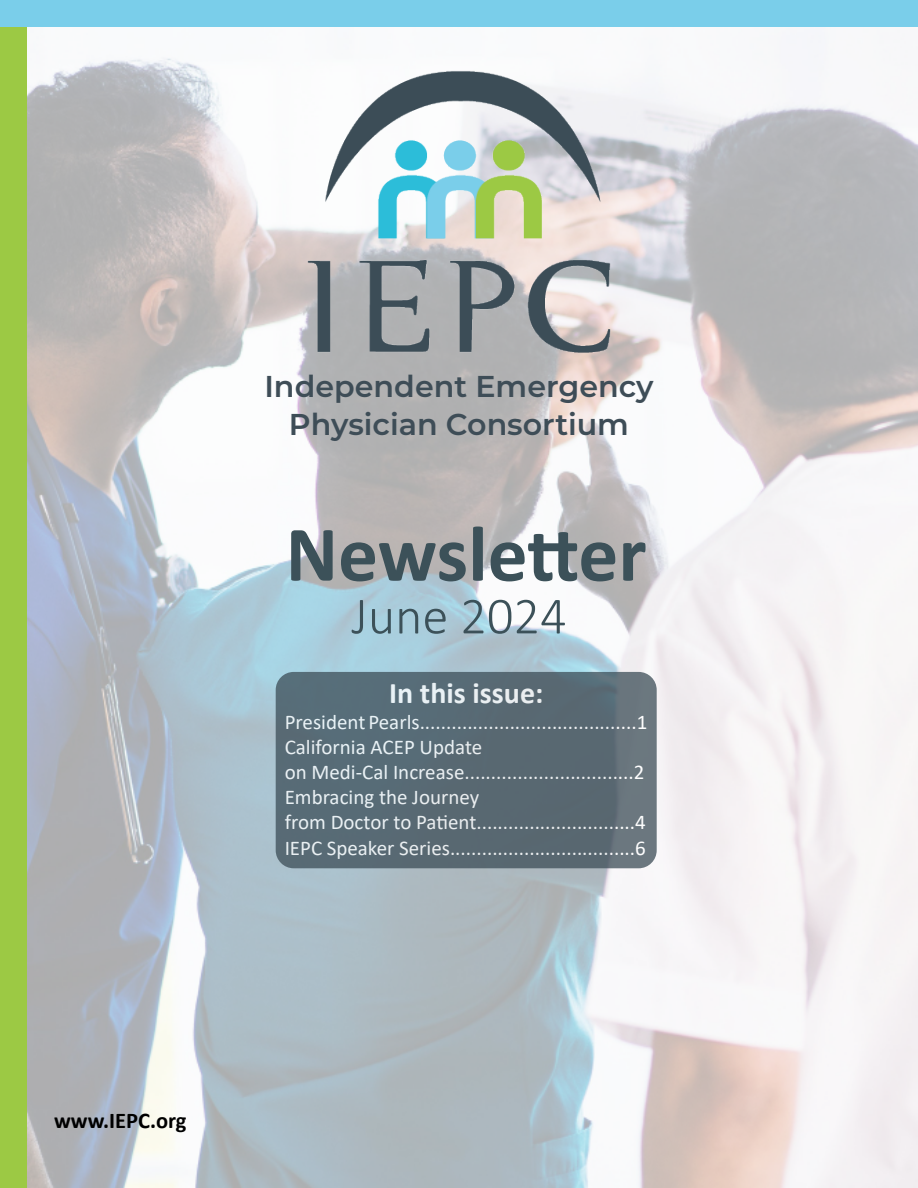
<style>
.page{position:relative;width:918px;height:1188px;background:#fff}
.page>*{position:absolute;margin:0;border:0;box-sizing:border-box;transform-origin:0 0}
.t1{font:700 79.5px "Calibri";color:#3c5159}
.t2{font:300 52.5px "Calibri";color:#3c5159}
.t3{font:600 30.15px/37.7px "Montserrat";color:#3e4d57;text-align:center}
.t4{font:700 30px "Calibri";color:#fff}
.t5{font:700 22.5px "Calibri";color:#000}
.t6{font:21px/25.2px "Calibri";color:#fff}
</style>
<div class="page">
<img style="left:27px;top:35px;width:891px;height:1153px">
<div style="left:0;top:0;width:918px;height:27px;background:#7aceea"></div>
<div style="left:0;top:27px;width:27px;height:1161px;background:#9cc944"></div>
<img style="left:273px;top:54px;width:372px;height:314px">
<div style="left:276px;top:672px;width:381px;height:196px;background:linear-gradient(to right,#546975,#5f6d75);border-radius:18px"></div>
<h3 class="t3" style="left:264px;top:366px;width:391px">Independent Emergency<br>Physician Consortium</h3>
<h1 class="t1" style="left:286px;top:498px;width:362px">Newsletter</h1>
<h2 class="t2" style="left:351px;top:583px;width:217px">June 2024</h2>
<h3 class="t4" style="left:389px;top:672px;width:156px">In this issue:</h3>
<p class="t6" style="left:285px;top:709px;width:364px">President Pearls.........................................1<br>California ACEP Update<br>on Medi-Cal Increase................................2<br>Embracing the Journey<br>from Doctor to Patient..............................4<br>IEPC Speaker Series...................................6</p>
<p class="t5" style="left:54px;top:1105px;width:134px">www.IEPC.org</p>
</div>
